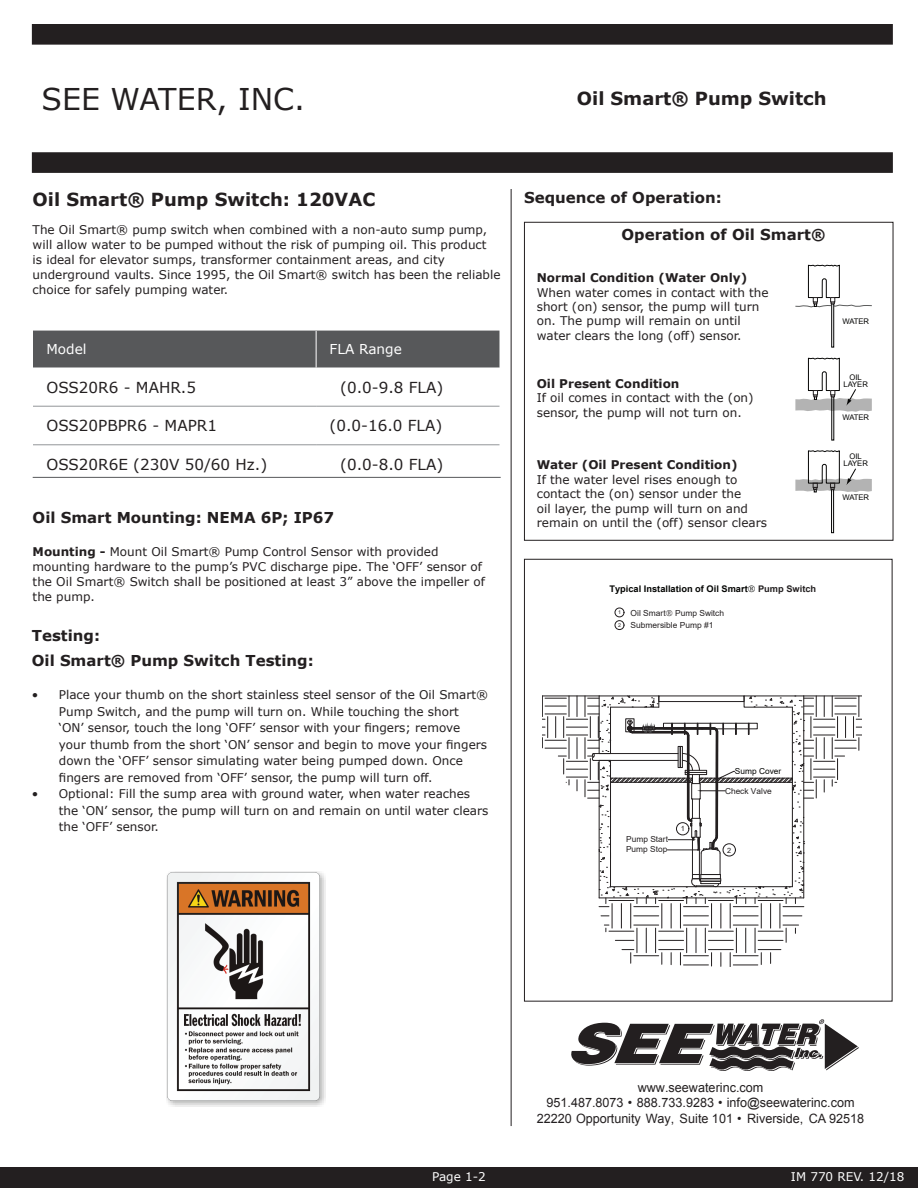
<style>
.page{position:relative;width:918px;height:1188px;background:#fff}
.page>*{position:absolute;margin:0;border:0;box-sizing:border-box;transform-origin:0 0}
.t1{font:30px "Verdana";color:#231f20}
.t2{font:700 18px "Verdana";color:#231f20}
.t3{font:15.15px "Verdana";color:#231f20}
.t4{font:700 15px/25.5px "Verdana";color:#231f20}
.t5{font:13.65px "Verdana";color:#fff}
.t6{font:12.9px/15.5px "Arial";color:#231f20;text-align:center}
.t7{font:12px/15px "Verdana";color:#231f20}
.t8{font:700 12px "Verdana";color:#231f20}
.t9{font:12px "Verdana";color:#fff}
.t10{font:700 9.15px "Arial";color:#040503}
.t11{font:8.25px/12.6px "Arial";color:#231f20}
.t12{font:8.25px "Arial";color:#040503}
.t13{font:7.65px/7.4px "Arial";color:#050504;text-align:center}
.t14{font:7.2px "Arial";color:#231f20}
.t15{font:5.25px "Arial";color:#231f20}
.s1{font-weight:700}
.s2{color:#231f20}
</style>
<div class="page">
<div style="left:0;top:1167px;width:918px;height:21px;background:#231f20"></div>
<hr style="left:511px;top:189px;width:1px;height:937px;background:#231f20">
<div style="left:32px;top:152px;width:861px;height:21px;background:#231f20;border:2px solid #231f20"></div>
<div style="left:33px;top:25px;width:859px;height:19px;background:#231f20"></div>
<div style="left:32px;top:24px;width:861px;height:21px;border:2px solid #231f20"></div>
<svg style="left:571px;top:1019px;width:288px;height:52px"></svg>
<hr style="left:33px;top:477px;width:468px;height:1px;background:#57585a">
<img style="left:166px;top:872px;width:159px;height:234px">
<svg style="left:542px;top:695px;width:320px;height:272px"></svg>
<div style="left:615px;top:608px;width:9px;height:9px;border:1px solid #231f20;border-radius:50%"></div>
<div style="left:615px;top:620px;width:9px;height:10px;border:1px solid #231f20;border-radius:50%"></div>
<div style="left:723px;top:843px;width:13px;height:13px;border:1px solid #231f20;border-radius:50%"></div>
<div style="left:676px;top:822px;width:13px;height:13px;border:1px solid #231f20;border-radius:50%"></div>
<div style="left:524px;top:222px;width:369px;height:319px;border:1px solid #231f20"></div>
<div style="left:831px;top:303px;width:3px;height:45px;border:1px solid #050504"></div>
<svg style="left:795px;top:264px;width:77px;height:44px"></svg>
<svg style="left:795px;top:357px;width:77px;height:55px"></svg>
<div style="left:831px;top:489px;width:3px;height:44px;border:1px solid #050504"></div>
<svg style="left:795px;top:450px;width:77px;height:42px"></svg>
<div style="left:33px;top:331px;width:467px;height:37px;background:#57585a"></div>
<hr style="left:316px;top:331px;width:1px;height:37px;background:#fff">
<hr style="left:33px;top:406px;width:283px;height:1px;background:#939598">
<hr style="left:316px;top:406px;width:184px;height:1px;background:#939598">
<hr style="left:33px;top:444px;width:283px;height:1px;background:#939598">
<hr style="left:316px;top:444px;width:184px;height:1px;background:#939598">
<h1 class="t1" style="left:42px;top:80px;width:265px">SEE WATER, INC.</h1>
<h2 class="t2" style="left:577px;top:87px;width:251px">Oil Smart® Pump Switch</h2>
<h2 class="t2" style="left:33px;top:187px;width:344px">Oil Smart® Pump Switch: 120VAC</h2>
<p class="t7" style="left:33px;top:223px;width:469px">The Oil Smart® pump switch when combined with a non-auto sump pump, will allow water to be pumped without the risk of pumping oil. This product<br>is ideal for elevator sumps, transformer containment areas, and city underground vaults. Since 1995, the Oil Smart® switch has been the reliable choice for safely pumping water.</p>
<p class="t5" style="left:47px;top:341px;width:42px">Model</p>
<p class="t5" style="left:330px;top:341px;width:74px">FLA Range</p>
<p class="t3" style="left:47px;top:378px;width:151px">OSS20R6 - MAHR.5</p>
<p class="t3" style="left:340px;top:378px;width:105px">(0.0-9.8 FLA)</p>
<p class="t3" style="left:47px;top:416px;width:172px">OSS20PBPR6 - MAPR1</p>
<p class="t3" style="left:330px;top:416px;width:114px">(0.0-16.0 FLA)</p>
<p class="t3" style="left:47px;top:455px;width:222px">OSS20R6E (230V 50/60 Hz.)</p>
<p class="t3" style="left:340px;top:455px;width:105px">(0.0-8.0 FLA)</p>
<p class="t4" style="left:33px;top:504px;width:303px">Oil Smart Mounting: NEMA 6P; IP67</p>
<p class="t7" style="left:33px;top:544px;width:454px"><span class="s1">Mounting -</span> Mount Oil Smart® Pump Control Sensor with provided mounting hardware to the pump’s PVC discharge pipe. The ‘OFF’ sensor of the Oil Smart® Switch shall be positioned at least 3” above the impeller of the pump.</p>
<p class="t4" style="left:32px;top:623px;width:283px">Testing:<br>Oil Smart® Pump Switch Testing:</p>
<p class="t7" style="left:59px;top:687px;width:431px;line-height:16.5px;text-indent:-27px">• Place your thumb on the short stainless steel sensor of the Oil Smart® Pump Switch, and the pump will turn on. While touching the short<br>‘ON’ sensor, touch the long ‘OFF’ sensor with your fingers; remove your thumb from the short ‘ON’ sensor and begin to move your fingers down the ‘OFF’ sensor simulating water being pumped down. Once fingers are removed from ‘OFF’ sensor, the pump will turn off.</p>
<p class="t7" style="left:59px;top:786px;width:431px;line-height:16.5px;text-indent:-27px">• Optional: Fill the sump area with ground water, when water reaches the ‘ON’ sensor, the pump will turn on and remain on until water clears the ‘OFF’ sensor.</p>
<p class="t4" style="left:524px;top:185px;width:199px">Sequence of Operation:</p>
<p class="t4" style="left:622px;top:222px;width:205px">Operation of Oil Smart®</p>
<p class="t8" style="left:537px;top:270px;width:212px">Normal Condition (Water Only)</p>
<p class="t7" style="left:537px;top:285px;width:233px;line-height:14.4px">When water comes in contact with the short (on) sensor, the pump will turn on. The pump will remain on until water clears the long (off) sensor.</p>
<p class="t8" style="left:537px;top:376px;width:144px">Oil Present Condition</p>
<p class="t7" style="left:537px;top:391px;width:218px;line-height:14.4px">If oil comes in contact with the (on) sensor, the pump will not turn on.</p>
<p class="t8" style="left:537px;top:457px;width:202px">Water (Oil Present Condition)</p>
<p class="t7" style="left:537px;top:473px;width:232px;line-height:14.4px">If the water level rises enough to contact the (on) sensor under the<br>oil layer, the pump will turn on and remain on until the (off) sensor clears</p>
<p class="t13" style="left:843px;top:318px;width:28px">WATER</p>
<p class="t13" style="left:843px;top:373px;width:26px">OIL<br>LAYER</p>
<p class="t13" style="left:843px;top:413px;width:28px">WATER</p>
<p class="t13" style="left:843px;top:453px;width:26px">OIL<br>LAYER</p>
<p class="t13" style="left:843px;top:494px;width:28px">WATER</p>
<p class="t10" style="left:609px;top:582px;width:208px">Typical Installation of Oil Smart <span class="s2">Pump Switch</span></p>
<p class="t11" style="left:631px;top:606px;width:95px">Oil Smart Pump Switch<br>Submersible Pump #1</p>
<p class="t15" style="left:618px;top:609px;width:4px">1</p>
<p class="t15" style="left:618px;top:622px;width:4px">2</p>
<p class="t11" style="left:626px;top:833px;width:43px">Pump Start</p>
<p class="t11" style="left:626px;top:843px;width:43px">Pump Stop</p>
<p class="t14" style="left:681px;top:824px;width:6px">1</p>
<p class="t12" style="left:735px;top:766px;width:48px">Sump Cover</p>
<p class="t11" style="left:725px;top:785px;width:48px">Check Valve</p>
<p class="t14" style="left:727px;top:845px;width:6px">2</p>
<p class="t6" style="left:537px;top:1080px;width:329px">www.seewaterinc.com<br>951.487.8073 • 888.733.9283 • info@seewaterinc.com<br>22220 Opportunity Way, Suite 101 • Riverside, CA 92518</p>
<p class="t9" style="left:432px;top:1169px;width:55px">Page 1-2</p>
<p class="t9" style="left:791px;top:1169px;width:115px">IM 770 REV. 12/18</p>
</div>
